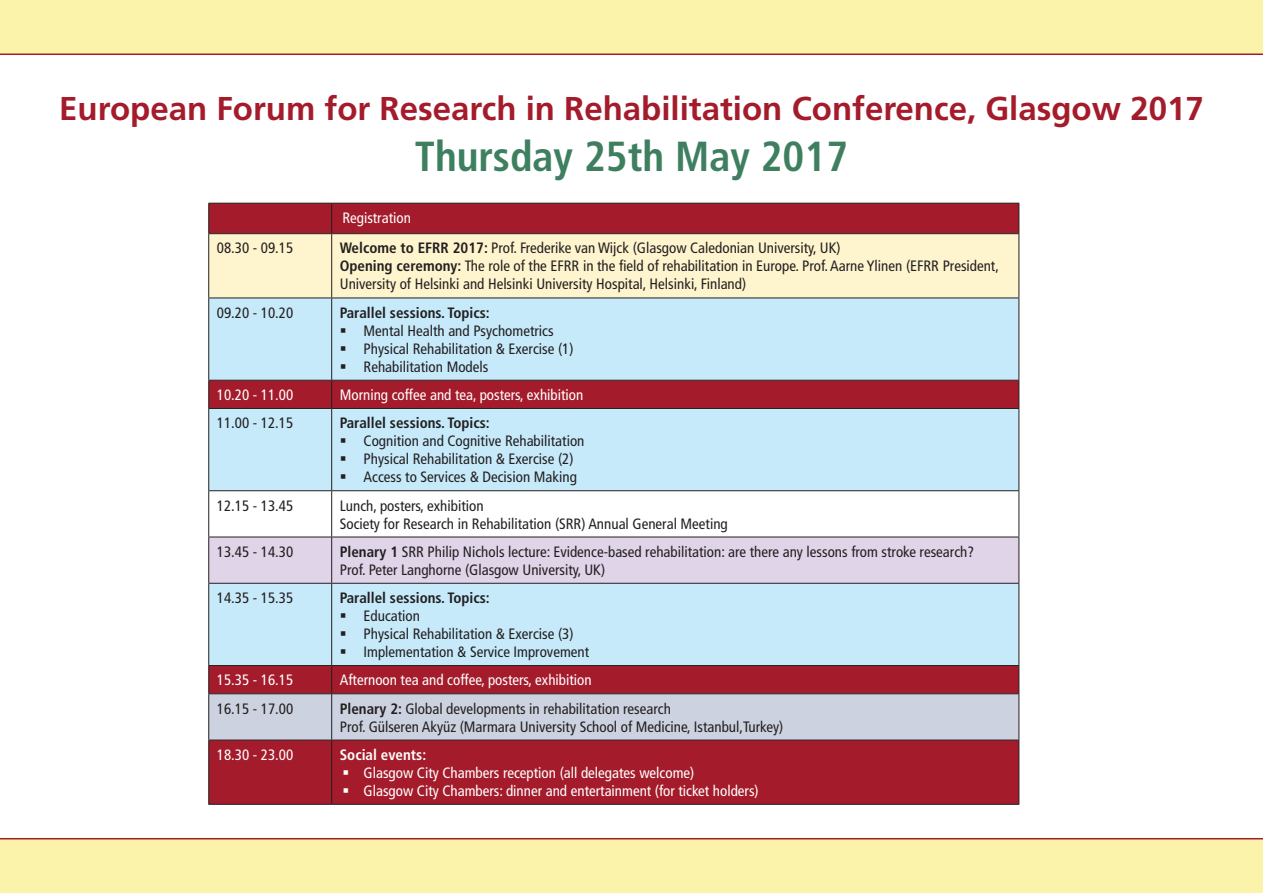
<style>
.page{position:relative;width:1263px;height:893px;background:#fff}
.page>*{position:absolute;margin:0;border:0;box-sizing:border-box;transform-origin:0 0}
.t1{font:700 condensed 42px "Frutiger";color:#3e7f60}
.t2{font:700 33px "Frutiger";color:#a41c2b}
.t3{font:condensed 15px/18px "Frutiger";color:#231f20}
.t4{font:condensed 15px "Frutiger";color:#fff}
.t5{font:700 condensed 15px "Frutiger";color:#231f20}
.t6{font:700 condensed 15px "Frutiger";color:#fff}
.s1{font-weight:700}
</style>
<div class="page">
<div style="left:209px;top:204px;width:809px;height:600px;background:#a41c2b"></div>
<div style="left:209px;top:234px;width:809px;height:64px;background:#fef5ce"></div>
<svg style="left:209px;top:299px;width:809px;height:366px;background:#cadae8"></svg>
<div style="left:209px;top:538px;width:809px;height:45px;background:#dfd4e8"></div>
<hr style="left:208px;top:203px;width:124px;height:1px;background:#231f20">
<svg style="left:208px;top:204px;width:1px;height:29px"></svg>
<hr style="left:332px;top:203px;width:687px;height:1px;background:#231f20">
<svg style="left:331px;top:204px;width:1px;height:29px"></svg>
<svg style="left:1018px;top:204px;width:1px;height:29px"></svg>
<hr style="left:208px;top:233px;width:124px;height:1px;background:#231f20">
<hr style="left:208px;top:234px;width:1px;height:64px;background:#231f20">
<hr style="left:332px;top:233px;width:687px;height:1px;background:#231f20">
<hr style="left:331px;top:234px;width:1px;height:64px;background:#231f20">
<hr style="left:1018px;top:234px;width:1px;height:64px;background:#231f20">
<hr style="left:208px;top:298px;width:124px;height:1px;background:#231f20">
<hr style="left:208px;top:298px;width:1px;height:82px;background:#231f20">
<hr style="left:332px;top:298px;width:687px;height:1px;background:#231f20">
<hr style="left:331px;top:298px;width:1px;height:82px;background:#231f20">
<hr style="left:1018px;top:298px;width:1px;height:82px;background:#231f20">
<hr style="left:208px;top:380px;width:124px;height:1px;background:#231f20">
<svg style="left:208px;top:381px;width:1px;height:27px"></svg>
<hr style="left:332px;top:380px;width:687px;height:1px;background:#231f20">
<svg style="left:331px;top:381px;width:1px;height:27px"></svg>
<svg style="left:1018px;top:381px;width:1px;height:27px"></svg>
<hr style="left:208px;top:408px;width:124px;height:1px;background:#231f20">
<hr style="left:208px;top:409px;width:1px;height:81px;background:#231f20">
<hr style="left:332px;top:408px;width:687px;height:1px;background:#231f20">
<hr style="left:331px;top:409px;width:1px;height:81px;background:#231f20">
<hr style="left:1018px;top:409px;width:1px;height:81px;background:#231f20">
<hr style="left:208px;top:490px;width:124px;height:1px;background:#231f20">
<hr style="left:208px;top:491px;width:1px;height:46px;background:#231f20">
<hr style="left:332px;top:490px;width:687px;height:1px;background:#231f20">
<hr style="left:331px;top:491px;width:1px;height:46px;background:#231f20">
<hr style="left:1018px;top:491px;width:1px;height:46px;background:#231f20">
<hr style="left:208px;top:537px;width:124px;height:1px;background:#231f20">
<hr style="left:208px;top:537px;width:1px;height:46px;background:#231f20">
<hr style="left:332px;top:537px;width:687px;height:1px;background:#231f20">
<hr style="left:331px;top:537px;width:1px;height:46px;background:#231f20">
<hr style="left:1018px;top:537px;width:1px;height:46px;background:#231f20">
<hr style="left:208px;top:583px;width:124px;height:1px;background:#231f20">
<hr style="left:208px;top:584px;width:1px;height:81px;background:#231f20">
<hr style="left:332px;top:583px;width:687px;height:1px;background:#231f20">
<hr style="left:331px;top:584px;width:1px;height:81px;background:#231f20">
<hr style="left:1018px;top:584px;width:1px;height:81px;background:#231f20">
<hr style="left:208px;top:665px;width:124px;height:1px;background:#231f20">
<hr style="left:332px;top:665px;width:687px;height:1px;background:#231f20">
<svg style="left:208px;top:666px;width:811px;height:74px;background:#bb8c9a"></svg>
<hr style="left:208px;top:693px;width:124px;height:1px;background:#231f20">
<hr style="left:208px;top:694px;width:1px;height:46px;background:#231f20">
<hr style="left:332px;top:693px;width:687px;height:1px;background:#231f20">
<hr style="left:331px;top:694px;width:1px;height:46px;background:#231f20">
<hr style="left:1018px;top:694px;width:1px;height:46px;background:#231f20">
<hr style="left:208px;top:740px;width:124px;height:1px;background:#231f20">
<hr style="left:208px;top:740px;width:1px;height:64px;background:#231f20">
<hr style="left:332px;top:740px;width:687px;height:1px;background:#231f20">
<hr style="left:331px;top:740px;width:1px;height:64px;background:#231f20">
<hr style="left:1018px;top:740px;width:1px;height:64px;background:#231f20">
<hr style="left:208px;top:804px;width:124px;height:1px;background:#231f20">
<hr style="left:332px;top:804px;width:687px;height:1px;background:#231f20">
<div style="left:0;top:0;width:1263px;height:55px;background:#fcf3aa"></div>
<div style="left:0;top:838px;width:1263px;height:55px;background:#fcf3aa"></div>
<svg style="left:347px;top:336px;width:15px;height:1px"></svg>
<svg style="left:347px;top:354px;width:15px;height:1px"></svg>
<svg style="left:347px;top:372px;width:15px;height:1px"></svg>
<svg style="left:347px;top:446px;width:15px;height:1px"></svg>
<svg style="left:347px;top:464px;width:15px;height:1px"></svg>
<svg style="left:347px;top:482px;width:15px;height:1px"></svg>
<svg style="left:347px;top:621px;width:15px;height:1px"></svg>
<svg style="left:347px;top:639px;width:15px;height:1px"></svg>
<svg style="left:347px;top:657px;width:15px;height:1px"></svg>
<svg style="left:349px;top:778px;width:15px;height:1px"></svg>
<svg style="left:349px;top:796px;width:15px;height:1px"></svg>
<h2 class="t2" style="left:59px;top:90px;width:1146px">European Forum for Research in Rehabilitation Conference, Glasgow 2017</h2>
<h1 class="t1" style="left:415px;top:131px;width:435px">Thursday 25th May 2017</h1>
<p class="t4" style="left:342px;top:209px;width:70px">Registration</p>
<p class="t3" style="left:217px;top:239px;width:78px">08.30 - 09.15</p>
<p class="t3" style="left:340px;top:239px;width:661px"><span class="s1">Welcome to EFRR 2017:</span> Prof. Frederike van Wijck (Glasgow Caledonian University, UK)<br><span class="s1">Opening ceremony:</span> The role of the EFRR in the field of rehabilitation in Europe. Prof. Aarne Ylinen (EFRR President,<br>University of Helsinki and Helsinki University Hospital, Helsinki, Finland)</p>
<p class="t3" style="left:217px;top:304px;width:78px">09.20 - 10.20</p>
<p class="t5" style="left:340px;top:304px;width:152px">Parallel sessions. Topics:</p>
<p class="t3" style="left:340px;top:322px;width:215px">▪ Mental Health and Psychometrics</p>
<p class="t3" style="left:340px;top:340px;width:235px">▪ Physical Rehabilitation &amp; Exercise (1)</p>
<p class="t3" style="left:340px;top:358px;width:150px">▪ Rehabilitation Models</p>
<p class="t4" style="left:217px;top:386px;width:78px">10.20 - 11.00</p>
<p class="t4" style="left:340px;top:386px;width:245px">Morning coffee and tea, posters, exhibition</p>
<p class="t3" style="left:217px;top:414px;width:78px">11.00 - 12.15</p>
<p class="t5" style="left:340px;top:414px;width:152px">Parallel sessions. Topics:</p>
<p class="t3" style="left:340px;top:432px;width:246px">▪ Cognition and Cognitive Rehabilitation</p>
<p class="t3" style="left:340px;top:450px;width:235px">▪ Physical Rehabilitation &amp; Exercise (2)</p>
<p class="t3" style="left:340px;top:468px;width:239px">▪ Access to Services &amp; Decision Making</p>
<p class="t3" style="left:217px;top:496px;width:78px">12.15 - 13.45</p>
<p class="t3" style="left:340px;top:496px;width:389px">Lunch, posters, exhibition<br>Society for Research in Rehabilitation (SRR) Annual General Meeting</p>
<p class="t3" style="left:217px;top:543px;width:78px">13.45 - 14.30</p>
<p class="t3" style="left:340px;top:543px;width:636px"><span class="s1">Plenary 1</span> SRR Philip Nichols lecture: Evidence-based rehabilitation: are there any lessons from stroke research?<br>Prof. Peter Langhorne (Glasgow University, UK)</p>
<p class="t3" style="left:217px;top:589px;width:78px">14.35 - 15.35</p>
<p class="t5" style="left:340px;top:589px;width:152px">Parallel sessions. Topics:</p>
<p class="t3" style="left:340px;top:607px;width:82px">▪ Education</p>
<p class="t3" style="left:340px;top:625px;width:235px">▪ Physical Rehabilitation &amp; Exercise (3)</p>
<p class="t3" style="left:340px;top:643px;width:251px">▪ Implementation &amp; Service Improvement</p>
<p class="t4" style="left:217px;top:671px;width:78px">15.35 - 16.15</p>
<p class="t4" style="left:340px;top:671px;width:253px">Afternoon tea and coffee, posters, exhibition</p>
<p class="t3" style="left:217px;top:699px;width:78px">16.15 - 17.00</p>
<p class="t3" style="left:340px;top:699px;width:445px"><span class="s1">Plenary 2:</span> Global developments in rehabilitation research<br>Prof. Gülseren Akyüz (Marmara University School of Medicine, Istanbul,Turkey)</p>
<p class="t4" style="left:217px;top:746px;width:78px">18.30 - 23.00</p>
<p class="t6" style="left:340px;top:746px;width:88px">Social events:</p>
<p class="t4" style="left:342px;top:764px;width:353px">▪ Glasgow City Chambers reception (all delegates welcome)</p>
<p class="t4" style="left:342px;top:782px;width:418px">▪ Glasgow City Chambers: dinner and entertainment (for ticket holders)</p>
</div>
